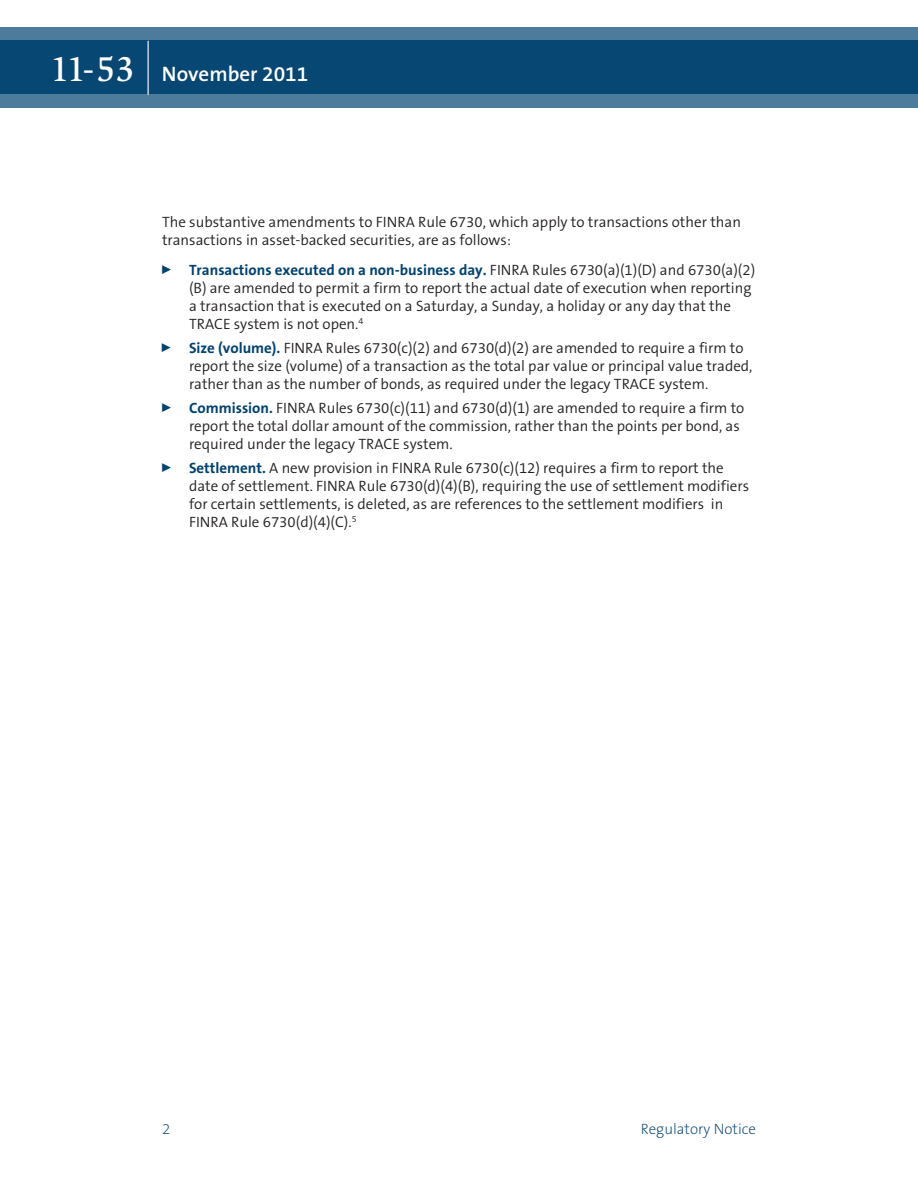
<style>
.page{position:relative;width:918px;height:1188px;background:#fff}
.page>*{position:absolute;margin:0;border:0;box-sizing:border-box;transform-origin:0 0}
.t1{font:600 21px "The Sans B6";color:#fff}
.t2{font:300 15px/18px "The Sans B4";color:#231f20}
.t3{font:700 15px "The Sans B7";color:#004270}
.t4{font:200 15px "The Sans B2";color:#004270}
.s1{font-family:"Slimbach LT";font-weight:500;font-size:36px}
.s2{font-family:"The Sans B4";font-weight:300;color:#231f20}
.s3{font-family:"The Sans B7";font-weight:700;color:#004270}
</style>
<div class="page">
<svg style="left:0;top:27px;width:917px;height:81px;background:#1e5881"></svg>
<hr style="left:148px;top:41px;width:1px;height:54px;background:#fff">
<hr style="left:917px;top:972px;width:1px;height:81px;background:#004270">
<hr style="left:917px;top:27px;width:1px;height:81px;background:#004270">
<h1 class="t1" style="left:51px;top:63px;width:259px"><span class="s1">11-53</span> November 2011</h1>
<p class="t2" style="left:162px;top:213px;width:581px">The substantive amendments to FINRA Rule 6730, which apply to transactions other than transactions in asset-backed securities, are as follows:</p>
<p class="t3" style="left:162px;top:262px;width:595px"><sup>0</sup> Transactions executed on a non-business day. <span class="s2">FINRA Rules 6730(a)(1)(D) and 6730(a)(2)</span></p>
<p class="t2" style="left:189px;top:279px;width:564px">(B) are amended to permit a firm to report the actual date of execution when reporting a transaction that is executed on a Saturday, a Sunday, a holiday or any day that the<br>TRACE system is not open.<sup>4</sup></p>
<p class="t2" style="left:189px;top:339px;width:565px;text-indent:-27px"><sup>0</sup> <span class="s3">Size (volume).</span> FINRA Rules 6730(c)(2) and 6730(d)(2) are amended to require a firm to report the size (volume) of a transaction as the total par value or principal value traded, rather than as the number of bonds, as required under the legacy TRACE system.</p>
<p class="t2" style="left:189px;top:399px;width:557px;text-indent:-27px"><sup>0</sup> <span class="s3">Commission.</span> FINRA Rules 6730(c)(11) and 6730(d)(1) are amended to require a firm to report the total dollar amount of the commission, rather than the points per bond, as required under the legacy TRACE system.</p>
<p class="t2" style="left:189px;top:459px;width:562px;text-indent:-27px"><sup>0</sup> <span class="s3">Settlement.</span> A new provision in FINRA Rule 6730(c)(12) requires a firm to report the date of settlement. FINRA Rule 6730(d)(4)(B), requiring the use of settlement modifiers for certain settlements, is deleted, as are references to the settlement modifiers in FINRA Rule 6730(d)(4)(C).<sup>5</sup></p>
<p class="t4" style="left:162px;top:1121px;width:10px">2</p>
<p class="t4" style="left:641px;top:1121px;width:117px">Regulatory Notice</p>
</div>
